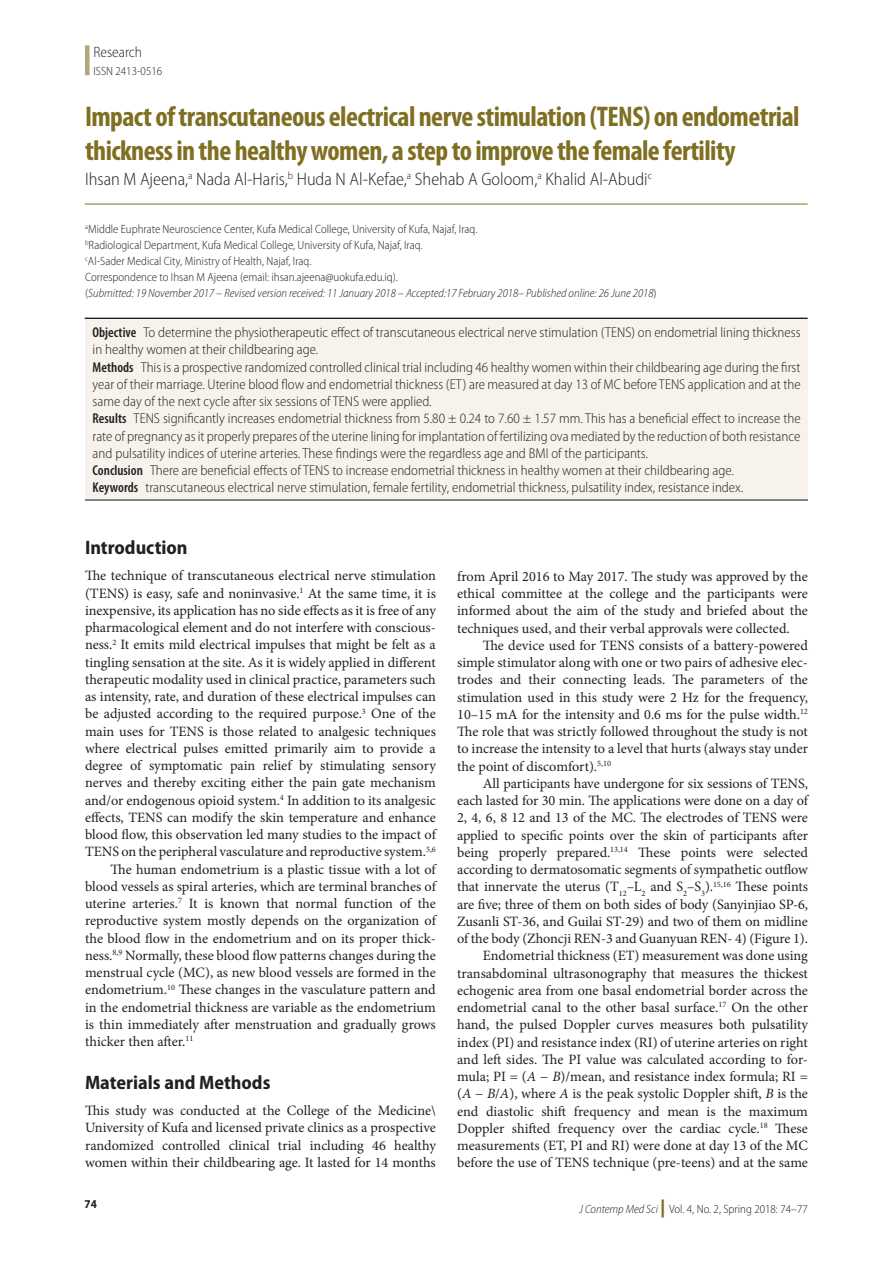
<style>
.page{position:relative;width:893px;height:1263px;background:#fff}
.page>*{position:absolute;margin:0;border:0;box-sizing:border-box;transform-origin:0 0}
.Article_Title{font:700 condensed 28.5px/33.8px "Myriad Pro";letter-spacing:-.02em;color:#7e6f22}
.t1{font:700 semi-condensed 19.5px "Myriad Pro";color:#231f20}
.Author{font:300 semi-condensed 18px "Myriad Pro";color:#231f20}
.t2{font:300 semi-condensed 15px "Myriad Pro";color:#231f20}
.Tx{font:14.25px/17.2px "Minion Pro";letter-spacing:-.005em;color:#231f20;text-align:justify}
.Txf{font:14.25px/17.2px "Minion Pro";color:#231f20;text-align:justify}
.Abstract_Tx{font:300 semi-condensed 14.25px/17.2px "Myriad Pro";color:#231f20;text-align:justify}
.Author_Aff{font:300 semi-condensed 12px "Myriad Pro";color:#231f20}
.Author_Aff-2{font:italic 300 semi-condensed 12px "Myriad Pro";color:#231f20}
.t3{font:700 semi-condensed 12px "Myriad Pro";color:#231f20}
.s1{font-style:normal}
.s2{font-weight:600;font-stretch:condensed}
.s3{font-style:italic}
.s4{font-weight:900;font-stretch:normal;font-size:18px;color:#7e6f22}
</style>
<div class="page">
<div style="left:85px;top:45px;width:5px;height:30px;background:#b4a678"></div>
<hr style="left:85px;top:204px;width:723px;height:1px;background:#7e6f22">
<hr style="left:85px;top:318px;width:723px;height:1px;background:#231f20">
<div style="left:85px;top:319px;width:723px;height:181px;background:#f7f2ec"></div>
<hr style="left:85px;top:499px;width:723px;height:2px;background:#231f20">
<p class="t2" style="left:94px;top:43px;width:50px">Research</p>
<p class="Author_Aff" style="left:94px;top:64px;width:70px">ISSN 2413-0516</p>
<p class="Article_Title" style="left:85px;top:100px;width:716px">Impact of transcutaneous electrical nerve stimulation (TENS) on endometrial thickness in the healthy women, a step to improve the female fertility</p>
<p class="Author" style="left:85px;top:169px;width:568px">Ihsan M Ajeena,<sup>a</sup> Nada Al-Haris,<sup>b</sup> Huda N Al-Kefae,<sup>a</sup> Shehab A Goloom,<sup>a</sup> Khalid Al-Abudi<sup>c</sup></p>
<p class="Author_Aff" style="left:85px;top:221px;width:394px"><sup>a</sup>Middle Euphrate Neuroscience Center, Kufa Medical College, University of Kufa, Najaf, Iraq.</p>
<p class="Author_Aff" style="left:85px;top:238px;width:339px"><sup>b</sup>Radiological Department, Kufa Medical College, University of Kufa, Najaf, Iraq.</p>
<p class="Author_Aff" style="left:85px;top:254px;width:228px"><sup>c</sup>Al-Sader Medical City, Ministry of Health, Najaf, Iraq.</p>
<p class="Author_Aff" style="left:85px;top:270px;width:314px">Correspondence to Ihsan M Ajeena (email: ihsan.ajeena@uokufa.edu.iq).</p>
<p class="Author_Aff-2" style="left:85px;top:286px;width:573px"><span class="s1">(</span>Submitted: 19 November 2017 – Revised version received: 11 January 2018 – Accepted:17 February 2018– Published online: 26 June 2018<span class="s1">)</span></p>
<p class="Abstract_Tx" style="left:93px;top:324px;width:709px"><span class="s2">Objective</span> To determine the physiotherapeutic effect of transcutaneous electrical nerve stimulation (TENS) on endometrial lining thickness in healthy women at their childbearing age.</p>
<p class="Abstract_Tx" style="left:93px;top:358px;width:709px"><span class="s2">Methods</span> This is a prospective randomized controlled clinical trial including 46 healthy women within their childbearing age during the first year of their marriage. Uterine blood flow and endometrial thickness (ET) are measured at day 13 of MC before TENS application and at the same day of the next cycle after six sessions of TENS were applied.</p>
<p class="Abstract_Tx" style="left:93px;top:410px;width:709px"><span class="s2">Results</span> TENS significantly increases endometrial thickness from 5.80 ± 0.24 to 7.60 ± 1.57 mm. This has a beneficial effect to increase the rate of pregnancy as it properly prepares of the uterine lining for implantation of fertilizing ova mediated by the reduction of both resistance and pulsatility indices of uterine arteries. These findings were the regardless age and BMI of the participants.</p>
<p class="Abstract_Tx" style="left:93px;top:462px;width:643px"><span class="s2">Conclusion</span> There are beneficial effects of TENS to increase endometrial thickness in healthy women at their childbearing age.</p>
<p class="Abstract_Tx" style="left:93px;top:479px;width:652px"><span class="s2">Keywords</span> transcutaneous electrical nerve stimulation, female fertility, endometrial thickness, pulsatility index, resistance index.</p>
<h1 class="t1" style="left:85px;top:537px;width:104px">Introduction</h1>
<p class="Txf" style="left:85px;top:567px;width:352px">The technique of transcutaneous electrical nerve stimulation (TENS) is easy, safe and noninvasive.<sup>1</sup> At the same time, it is inexpensive, its application has no side effects as it is free of any pharmacological element and do not interfere with conscious&shy;ness.<sup>2</sup> It emits mild electrical impulses that might be felt as a tingling sensation at the site. As it is widely applied in different therapeutic modality used in clinical practice, parameters such as intensity, rate, and duration of these electrical impulses can be adjusted according to the required purpose.<sup>3</sup> One of the main uses for TENS is those related to analgesic techniques where electrical pulses emitted primarily aim to provide a degree of symptomatic pain relief by stimulating sensory nerves and thereby exciting either the pain gate mechanism and/or endogenous opioid system.<sup>4</sup> In addition to its analgesic effects, TENS can modify the skin temperature and enhance blood flow, this observation led many studies to the impact of TENS on the peripheral vasculature and reproductive system.<sup>5,6</sup></p>
<p class="Tx" style="left:85px;top:860px;width:352px;text-indent:26px">The human endometrium is a plastic tissue with a lot of blood vessels as spiral arteries, which are terminal branches of uterine arteries.<sup>7</sup> It is known that normal function of the reproductive system mostly depends on the organization of the blood flow in the endometrium and on its proper thick&shy;ness.<sup>8,9</sup> Normally, these blood flow patterns changes during the menstrual cycle (MC), as new blood vessels are formed in the endometrium.<sup>10</sup> These changes in the vasculature pattern and in the endometrial thickness are variable as the endometrium is thin immediately after menstruation and gradually grows thicker then after.<sup>11</sup></p>
<h1 class="t1" style="left:85px;top:1071px;width:187px">Materials and Methods</h1>
<p class="Txf" style="left:85px;top:1102px;width:352px">This study was conducted at the College of the Medicine\ University of Kufa and licensed private clinics as a prospective randomized controlled clinical trial including 46 healthy women within their childbearing age. It lasted for 14 months</p>
<p class="Txf" style="left:457px;top:568px;width:352px">from April 2016 to May 2017. The study was approved by the ethical committee at the college and the participants were informed about the aim of the study and briefed about the techniques used, and their verbal approvals were collected.</p>
<p class="Tx" style="left:457px;top:637px;width:352px;text-indent:26px">The device used for TENS consists of a battery-powered simple stimulator along with one or two pairs of adhesive elec&shy;trodes and their connecting leads. The parameters of the stimulation used in this study were 2 Hz for the frequency, 10–15 mA for the intensity and 0.6 ms for the pulse width.<sup>12<br></sup>The role that was strictly followed throughout the study is not to increase the intensity to a level that hurts (always stay under the point of discomfort).<sup>5,10</sup></p>
<p class="Tx" style="left:457px;top:775px;width:352px;text-indent:26px">All participants have undergone for six sessions of TENS, each lasted for 30 min. The applications were done on a day of 2, 4, 6, 8 12 and 13 of the MC. The electrodes of TENS were applied to specific points over the skin of participants after being properly prepared.<sup>13,14</sup> These points were selected according to dermatosomatic segments of sympathetic outflow that innervate the uterus (T<sub>12</sub>–L<sub>2</sub> and S<sub>2</sub>–S<sub>3</sub>).<sup>15,16</sup> These points are five; three of them on both sides of body (Sanyinjiao SP-6, Zusanli ST-36, and Guilai ST-29) and two of them on midline of the body (Zhoncji REN-3 and Guanyuan REN- 4) (Figure 1).</p>
<p class="Tx" style="left:457px;top:947px;width:352px;text-indent:26px">Endometrial thickness (ET) measurement was done using transabdominal ultrasonography that measures the thickest echogenic area from one basal endometrial border across the endometrial canal to the other basal surface.<sup>17</sup> On the other hand, the pulsed Doppler curves measures both pulsatility index (PI) and resistance index (RI) of uterine arteries on right and left sides. The PI value was calculated according to for&shy;mula; PI = (<span class="s3">A</span> − <span class="s3">B</span>)/mean, and resistance index formula; RI = (<span class="s3">A</span> − <span class="s3">B</span>/<span class="s3">A</span>), where <span class="s3">A</span> is the peak systolic Doppler shift, <span class="s3">B</span> is the end diastolic shift frequency and mean is the maximum Doppler shifted frequency over the cardiac cycle.<sup>18</sup> These measurements (ET, PI and RI) were done at day 13 of the MC before the use of TENS technique (pre-teens) and at the same</p>
<p class="t3" style="left:85px;top:1197px;width:14px">74</p>
<p class="Author_Aff" style="left:579px;top:1201px;width:230px"><span class="s3">J Contemp Med Sci</span> <span class="s4">|</span> Vol. 4, No. 2, Spring 2018: 74–77</p>
</div>
